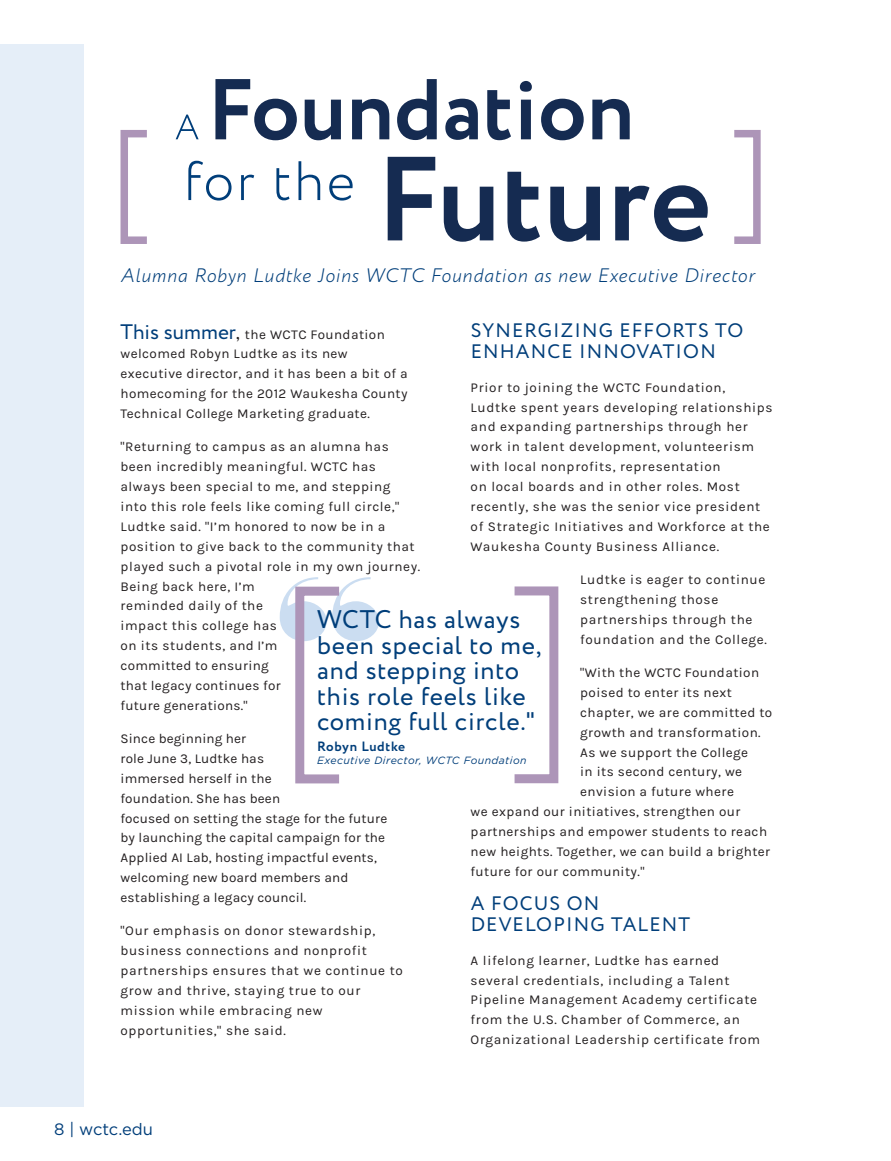
<style>
.page{position:relative;width:891px;height:1161px;background:#fff}
.page>*{position:absolute;margin:0;border:0;box-sizing:border-box;transform-origin:0 0}
.t1{font:25.5px/25.5px "Circe";letter-spacing:.03em;color:#003e7a}
.t2{font:19.5px/21px "Circe";letter-spacing:.06em;color:#003e7a}
.t3{font:italic 300 19.5px "Circe";letter-spacing:.05em;color:#003e7a}
.t4{font:16.5px "Gotham";color:#003e7a}
.t5{font:13.5px/19.8px "Karla";letter-spacing:.04em;color:#231f20}
.t6{font:13.5px/19.8px "Karla";letter-spacing:.01em;color:#231f20}
.t7{font:700 13.5px "Circe";letter-spacing:.05em;color:#003e7a}
.t8{font:italic 10.5px "Gotham";letter-spacing:.04em;color:#003e7a}
.s1{font-family:"Circe";font-size:21px;color:#003e7a}
.s2{font-family:"MADE Mirage";font-weight:700;font-size:16.5px}
</style>
<div class="page">
<div style="left:0;top:44px;width:83px;height:1063px;background:#e5eef8"></div>
<svg style="left:280px;top:594px;width:6px;height:40px"></svg>
<div style="left:295px;top:587px;width:49px;height:196px;border:9px solid #ad95b8"></div>
<div style="left:510px;top:586px;width:48px;height:197px;border:9px solid #ad95b8"></div>
<svg style="left:388px;top:157px;width:320px;height:85px"></svg>
<svg style="left:215px;top:79px;width:415px;height:61px"></svg>
<svg style="left:176px;top:115px;width:23px;height:24px"></svg>
<svg style="left:188px;top:161px;width:165px;height:40px"></svg>
<div style="left:731px;top:130px;width:30px;height:114px;border:8px solid #ad95b8"></div>
<div style="left:121px;top:130px;width:30px;height:114px;border:8px solid #ad95b8"></div>
<h2 class="t3" style="left:121px;top:262px;width:635px">Alumna Robyn Ludtke Joins WCTC Foundation as new Executive Director</h2>
<h2 class="t2" style="left:471px;top:321px;width:274px">SYNERGIZING EFFORTS TO<br>ENHANCE INNOVATION</h2>
<p class="t5" style="left:471px;top:378px;width:304px">Prior to joining the WCTC Foundation, Ludtke spent years developing relationships and expanding partnerships through her work in talent development, volunteerism with local nonprofits, representation<br>on local boards and in other roles. Most recently, she was the senior vice president of Strategic Initiatives and Workforce at the Waukesha County Business Alliance.</p>
<p class="t5" style="left:580px;top:570px;width:188px">Ludtke is eager to continue strengthening those partnerships through the foundation and the College.</p>
<p class="t5" style="left:580px;top:663px;width:181px">"With the WCTC Foundation</p>
<p class="t5" style="left:580px;top:683px;width:153px">poised to enter its next</p>
<p class="t5" style="left:580px;top:703px;width:194px">chapter, we are committed to</p>
<p class="t5" style="left:580px;top:723px;width:182px">growth and transformation.</p>
<p class="t5" style="left:580px;top:742px;width:170px">As we support the College</p>
<p class="t5" style="left:580px;top:762px;width:164px">in its second century, we</p>
<p class="t5" style="left:580px;top:782px;width:155px">envision a future where</p>
<p class="t5" style="left:471px;top:802px;width:272px">we expand our initiatives, strengthen our</p>
<p class="t5" style="left:471px;top:822px;width:298px">partnerships and empower students to reach</p>
<p class="t5" style="left:471px;top:842px;width:301px">new heights. Together, we can build a brighter</p>
<p class="t5" style="left:471px;top:862px;width:175px">future for our community."</p>
<h2 class="t2" style="left:471px;top:894px;width:221px">A FOCUS ON<br>DEVELOPING TALENT</h2>
<p class="t5" style="left:471px;top:951px;width:291px">A lifelong learner, Ludtke has earned several credentials, including a Talent Pipeline Management Academy certificate from the U.S. Chamber of Commerce, an Organizational Leadership certificate from</p>
<p class="t5" style="left:121px;top:324px;width:289px"><span class="s1">This summer</span><span class="s2">,</span> the WCTC Foundation welcomed Robyn Ludtke as its new executive director, and it has been a bit of a homecoming for the 2012 Waukesha County Technical College Marketing graduate.</p>
<p class="t5" style="left:121px;top:437px;width:301px">"Returning to campus as an alumna has been incredibly meaningful. WCTC has always been special to me, and stepping<br>into this role feels like coming full circle,"<br>Ludtke said. "I’m honored to now be in a position to give back to the community that played such a pivotal role in my own journey.<br>Being back here, I’m<br>reminded daily of the<br>impact this college has<br>on its students, and I’m<br>committed to ensuring<br>that legacy continues for<br>future generations."</p>
<p class="t6" style="left:121px;top:729px;width:268px">Since beginning her<br>role June 3, Ludtke has<br>immersed herself in the<br>foundation. She has been<br>focused on setting the stage for the future by launching the capital campaign for the<br>Applied AI Lab, hosting impactful events, welcoming new board members and establishing a legacy council.</p>
<p class="t5" style="left:121px;top:921px;width:284px">"Our emphasis on donor stewardship, business connections and nonprofit partnerships ensures that we continue to grow and thrive, staying true to our mission while embracing new opportunities," she said.</p>
<h1 class="t1" style="left:317px;top:608px;width:226px">WCTC has always been special to me, and stepping into this role feels like coming full circle."</h1>
<p class="t7" style="left:317px;top:738px;width:90px">Robyn Ludtke</p>
<p class="t8" style="left:317px;top:754px;width:211px">Executive Director, WCTC Foundation</p>
<p class="t4" style="left:54px;top:1118px;width:100px">8 | wctc.edu</p>
</div>
